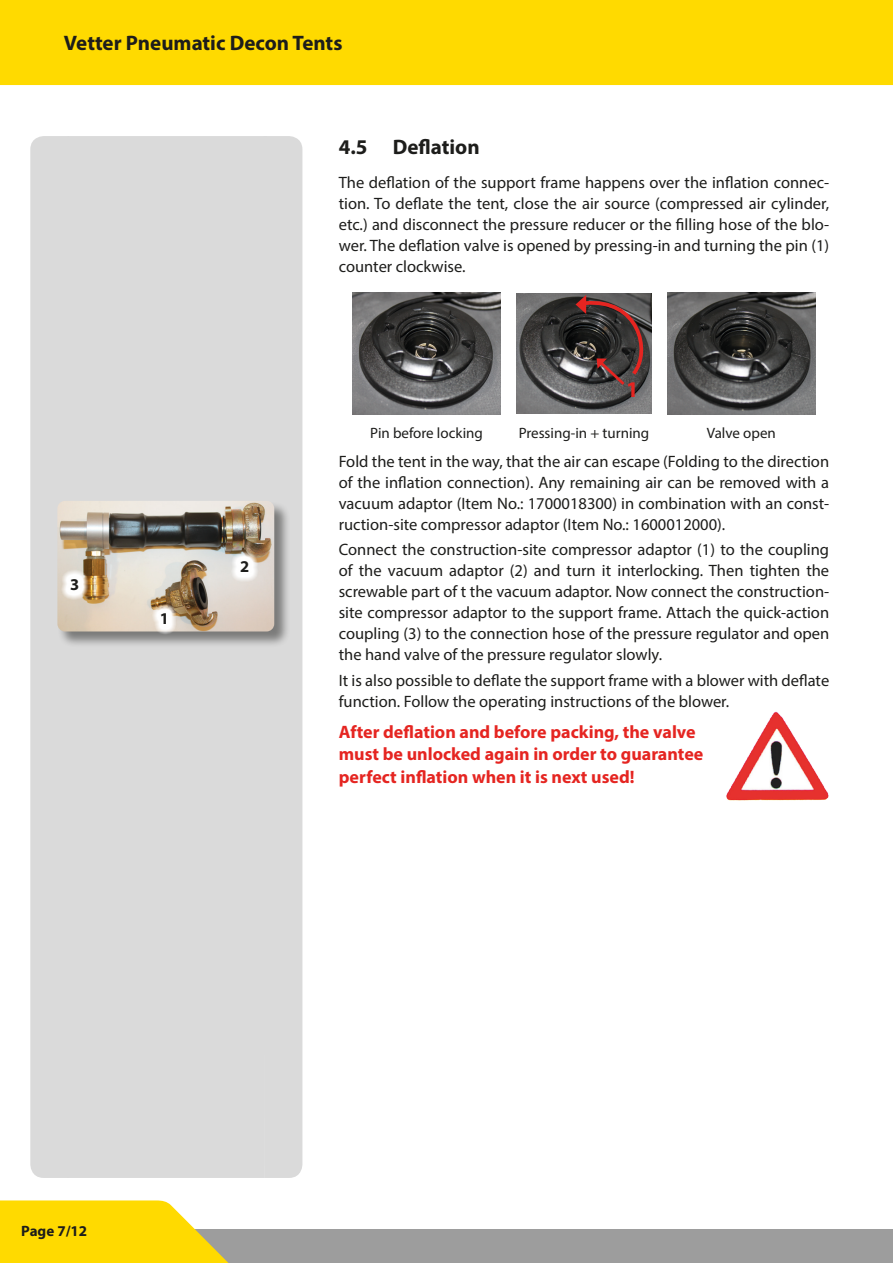
<style>
.page{position:relative;width:893px;height:1263px;background:#fff}
.page>*{position:absolute;margin:0;border:0;box-sizing:border-box;transform-origin:0 0}
.t1{font:700 22.5px "Myriad Pro";color:#e52521}
.t2{font:700 21px "Myriad Pro";color:#1d1d1b}
.t3{font:700 18px/22.5px "Myriad Pro";color:#e52521}
.t4{font:16.5px/21px "Myriad Pro";color:#1d1d1b;text-align:justify}
.t5{font:700 16.5px "Myriad Pro";color:#1d1d1b}
.t6{font:15px "Myriad Pro";color:#1d1d1b}
.t7{font:700 15px "Myriad Pro";color:#1d1d1b}
</style>
<div class="page">
<div style="left:0;top:1229px;width:893px;height:34px;background:#9d9d9d"></div>
<div style="left:0;top:0;width:893px;height:85px;background:#ffda00"></div>
<svg style="left:0;top:1200px;width:229px;height:63px;background:#fadb20"></svg>
<div style="left:30px;top:136px;width:38px;height:1042px;background:#dadada"></div>
<div style="left:68px;top:136px;width:196px;height:1042px;background:#dadada"></div>
<div style="left:264px;top:136px;width:38px;height:1042px;background:#dadada"></div>
<svg style="left:352px;top:292px;width:464px;height:123px"></svg>
<img style="left:353px;top:292px;width:147px;height:122px">
<img style="left:516px;top:293px;width:136px;height:120px">
<svg style="left:576px;top:295px;width:76px;height:93px;background:#503f3e"></svg>
<img style="left:668px;top:292px;width:147px;height:122px">
<div style="left:58px;top:501px;width:233px;height:147px;background:#1d1d1b;opacity:.5"></div>
<img style="left:57px;top:501px;width:217px;height:130px">
<svg style="left:151px;top:604px;width:25px;height:30px"></svg>
<svg style="left:231px;top:551px;width:28px;height:31px"></svg>
<svg style="left:61px;top:569px;width:27px;height:32px"></svg>
<img style="left:726px;top:711px;width:103px;height:90px">
<p class="t2" style="left:64px;top:29px;width:280px">Vetter Pneumatic Decon Tents</p>
<p class="t2" style="left:339px;top:133px;width:142px">4.5 Deflation</p>
<p class="t4" style="left:339px;top:171px;width:492px">The deflation of the support frame happens over the inflation connec&shy;tion. To deflate the tent, close the air source (compressed air cylinder, etc.) and disconnect the pressure reducer or the filling hose of the blo&shy;wer. The deflation valve is opened by pressing-in and turning the pin (1) counter clockwise.</p>
<p class="t5" style="left:70px;top:574px;width:11px">3</p>
<p class="t5" style="left:160px;top:608px;width:11px">1</p>
<p class="t5" style="left:240px;top:556px;width:11px">2</p>
<h1 class="t1" style="left:626px;top:375px;width:14px">1</h1>
<p class="t6" style="left:370px;top:423px;width:114px">Pin before locking</p>
<p class="t6" style="left:519px;top:423px;width:132px">Pressing-in + turning</p>
<p class="t6" style="left:707px;top:423px;width:71px">Valve open</p>
<p class="t4" style="left:339px;top:451px;width:492px">Fold the tent in the way, that the air can escape (Folding to the direction of the inflation connection). Any remaining air can be removed with a vacuum adaptor (Item No.: 1700018300) in combination with an const&shy;ruction-site compressor adaptor (Item No.: 1600012000).</p>
<p class="t4" style="left:339px;top:539px;width:492px">Connect the construction-site compressor adaptor (1) to the coupling of the vacuum adaptor (2) and turn it interlocking. Then tighten the screwable part of t the vacuum adaptor. Now connect the construction&shy;site compressor adaptor to the support frame. Attach the quick-action coupling (3) to the connection hose of the pressure regulator and open the hand valve of the pressure regulator slowly.</p>
<p class="t4" style="left:339px;top:669px;width:492px">It is also possible to deflate the support frame with a blower with deflate function. Follow the operating instructions of the blower.</p>
<p class="t3" style="left:339px;top:720px;width:366px">After deflation and before packing, the valve must be unlocked again in order to guarantee perfect inflation when it is next used!</p>
<p class="t7" style="left:21px;top:1221px;width:68px">Page 7/12</p>
</div>
